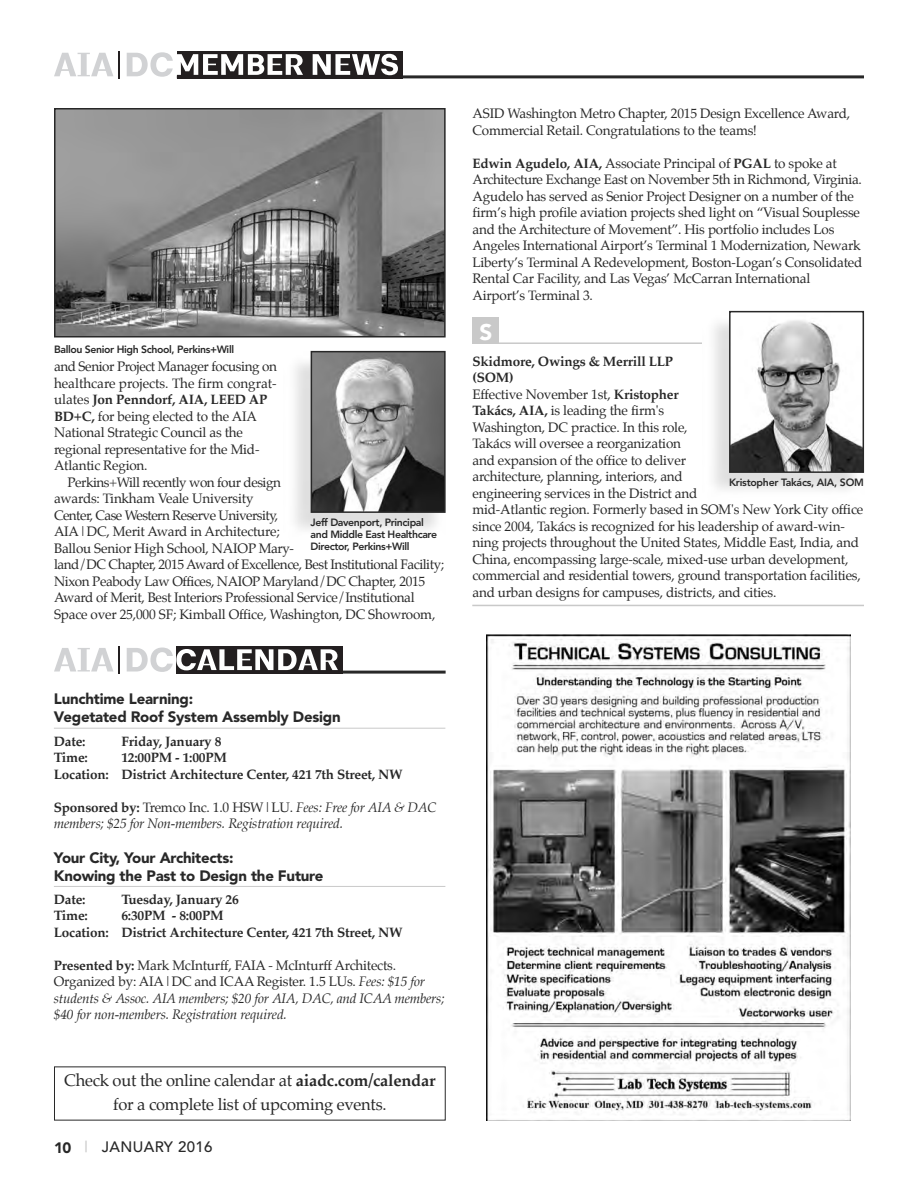
<style>
.page{position:relative;width:918px;height:1188px;background:#fff}
.page>*{position:absolute;margin:0;border:0;box-sizing:border-box;transform-origin:0 0}
.t1{font:900 22.5px "Avenir";color:#fff}
.t2{font:16.5px/24px "Palatino";letter-spacing:-.015em;color:#282828;text-align:center}
.t3{font:900 15px/18px "Avenir";letter-spacing:-.015em;color:#282828}
.t4{font:500 15px "Avenir";letter-spacing:.025em;color:#282828}
.t5{font:13.5px/16.5px "Palatino";letter-spacing:-.015em;color:#282828}
.t6{font:italic 13.5px/16.5px "Palatino";letter-spacing:-.015em;color:#282828}
.t7{font:700 13.5px/16.5px "Palatino";letter-spacing:-.015em;color:#282828}
.t8{font:800 10.5px/12px "Avenir";letter-spacing:-.035em;color:#282828}
.s1{font-weight:700}
.s2{font-weight:700;font-style:normal}
.s3{font-style:normal}
.s4{font-weight:900}
.s5{color:#c9c9c9}
</style>
<div class="page">
<hr style="left:177px;top:671px;width:269px;height:3px;background:#282828">
<div style="left:177px;top:646px;width:166px;height:28px;background:#231f20"></div>
<svg style="left:54px;top:648px;width:59px;height:24px"></svg>
<hr style="left:118px;top:646px;width:2px;height:28px;background:#231f20">
<svg style="left:127px;top:648px;width:211px;height:24px"></svg>
<img style="left:486px;top:634px;width:364px;height:486px">
<hr style="left:472px;top:605px;width:392px;height:1px;background:#c9c9c9">
<hr style="left:177px;top:75px;width:687px;height:3px;background:#282828">
<div style="left:177px;top:51px;width:226px;height:28px;background:#231f20"></div>
<svg style="left:54px;top:53px;width:59px;height:23px"></svg>
<hr style="left:118px;top:51px;width:2px;height:28px;background:#231f20">
<svg style="left:127px;top:52px;width:176px;height:25px"></svg>
<svg style="left:313px;top:54px;width:85px;height:21px"></svg>
<div style="left:472px;top:317px;width:27px;height:27px;background:#c9c9c9"></div>
<hr style="left:472px;top:342px;width:392px;height:2px;background:#c9c9c9">
<img style="left:295px;top:351px;width:142px;height:179px">
<img style="left:314px;top:354px;width:129px;height:156px">
<div style="left:311px;top:351px;width:135px;height:162px;border:2px solid #282828"></div>
<img style="left:702px;top:322px;width:153px;height:168px">
<img style="left:732px;top:320px;width:129px;height:150px">
<div style="left:729px;top:311px;width:135px;height:162px;border:2px solid #282828"></div>
<img style="left:57px;top:111px;width:386px;height:224px">
<div style="left:54px;top:108px;width:392px;height:230px;border:2px solid #282828"></div>
<hr style="left:54px;top:728px;width:391px;height:1px;background:#c9c9c9">
<hr style="left:54px;top:886px;width:391px;height:1px;background:#c9c9c9">
<p class="t8" style="left:54px;top:343px;width:182px">Ballou Senior High School, Perkins+Will</p>
<p class="t5" style="left:54px;top:359px;width:225px">and Senior Project Manager focusing on healthcare projects. The firm congrat&shy;ulates <span class="s1">Jon Penndorf, AIA, LEED AP BD+C,</span> for being elected to the AIA National Strategic Council as the regional representative for the Mid-Atlantic Region.</p>
<p class="t5" style="left:54px;top:475px;width:392px;text-indent:14px">Perkins+Will recently won four design<br>awards: Tinkham Veale University<br>Center, Case Western Reserve University,<br>AIA|DC, Merit Award in Architecture;<br>Ballou Senior High School, NAIOP Mary-<br>land/DC Chapter, 2015 Award of Excellence, Best Institutional Facility; Nixon Peabody Law Offices, NAIOP Maryland/DC Chapter, 2015<br>Award of Merit, Best Interiors Professional Service/Institutional Space over 25,000 SF; Kimball Office, Washington, DC Showroom,</p>
<p class="t8" style="left:311px;top:516px;width:128px">Jeff Davenport, Principal and Middle East Healthcare<br>Director, Perkins+Will</p>
<p class="t3" style="left:54px;top:690px;width:288px">Lunchtime Learning:<br>Vegetated Roof System Assembly Design</p>
<p class="t7" style="left:54px;top:734px;width:33px">Date:</p>
<p class="t7" style="left:121px;top:734px;width:102px">Friday, January 8</p>
<p class="t7" style="left:54px;top:750px;width:36px">Time:</p>
<p class="t7" style="left:54px;top:750px;width:350px;text-indent:67px">12:00PM - 1:00PM<br>Location: District Architecture Center, 421 7th Street, NW</p>
<p class="t6" style="left:54px;top:800px;width:384px"><span class="s2">Sponsored by:</span> <span class="s3">Tremco Inc. 1.0 HSW|LU.</span> Fees: Free for AIA &amp; DAC members; $25 for Non-members. Registration required.</p>
<p class="t3" style="left:54px;top:848px;width:271px">Your City, Your Architects:<br>Knowing the Past to Design the Future</p>
<p class="t7" style="left:54px;top:892px;width:33px">Date:</p>
<p class="t7" style="left:121px;top:892px;width:119px">Tuesday, January 26</p>
<p class="t7" style="left:54px;top:908px;width:36px">Time:</p>
<p class="t7" style="left:54px;top:908px;width:350px;text-indent:67px">6:30PM - 8:00PM<br>Location: District Architecture Center, 421 7th Street, NW</p>
<p class="t6" style="left:54px;top:958px;width:392px"><span class="s2">Presented by:</span> <span class="s3">Mark McInturff, FAIA - McInturff Architects.<br>Organized by: AIA|DC and ICAA Register. 1.5 LUs.</span> Fees: $15 for students &amp; Assoc. AIA members; $20 for AIA, DAC, and ICAA members; $40 for non-members. Registration required.</p>
<p class="t2" style="left:64px;top:1070px;width:373px">Check out the online calendar at <span class="s1">aiadc.com/calendar </span>for a complete list of upcoming events.</p>
<p class="t4" style="left:54px;top:1134px;width:160px"><span class="s4">10</span> <span class="s5">|</span> JANUARY 2016</p>
<p class="t5" style="left:473px;top:107px;width:379px">ASID Washington Metro Chapter, 2015 Design Excellence Award,<br>Commercial Retail. Congratulations to the teams!</p>
<p class="t5" style="left:473px;top:156px;width:391px"><span class="s1">Edwin Agudelo, AIA,</span> Associate Principal of <span class="s1">PGAL</span> to spoke at Architecture Exchange East on November 5th in Richmond, Virginia.<br>Agudelo has served as Senior Project Designer on a number of the firm’s high profile aviation projects shed light on “Visual Souplesse and the Architecture of Movement”. His portfolio includes Los Angeles International Airport’s Terminal 1 Modernization, Newark Liberty’s Terminal A Redevelopment, Boston-Logan’s Consolidated Rental Car Facility, and Las Vegas’ McCarran International Airport’s Terminal 3.</p>
<h1 class="t1" style="left:479px;top:312px;width:14px">S</h1>
<p class="t5" style="left:473px;top:354px;width:392px"><span class="s1">Skidmore, Owings &amp; Merrill LLP<br>(SOM)<br></span>Effective November 1st, <span class="s1">Kristopher<br>Takács, AIA,</span> is leading the firm's<br>Washington, DC practice. In this role,<br>Takács will oversee a reorganization<br>and expansion of the office to deliver<br>architecture, planning, interiors, and<br>engineering services in the District and<br>mid-Atlantic region. Formerly based in SOM's New York City office since 2004, Takács is recognized for his leadership of award-win&shy;ning projects throughout the United States, Middle East, India, and China, encompassing large-scale, mixed-use urban development, commercial and residential towers, ground transportation facilities, and urban designs for campuses, districts, and cities.</p>
<p class="t8" style="left:729px;top:476px;width:136px">Kristopher Takács, AIA, SOM</p>
</div>
